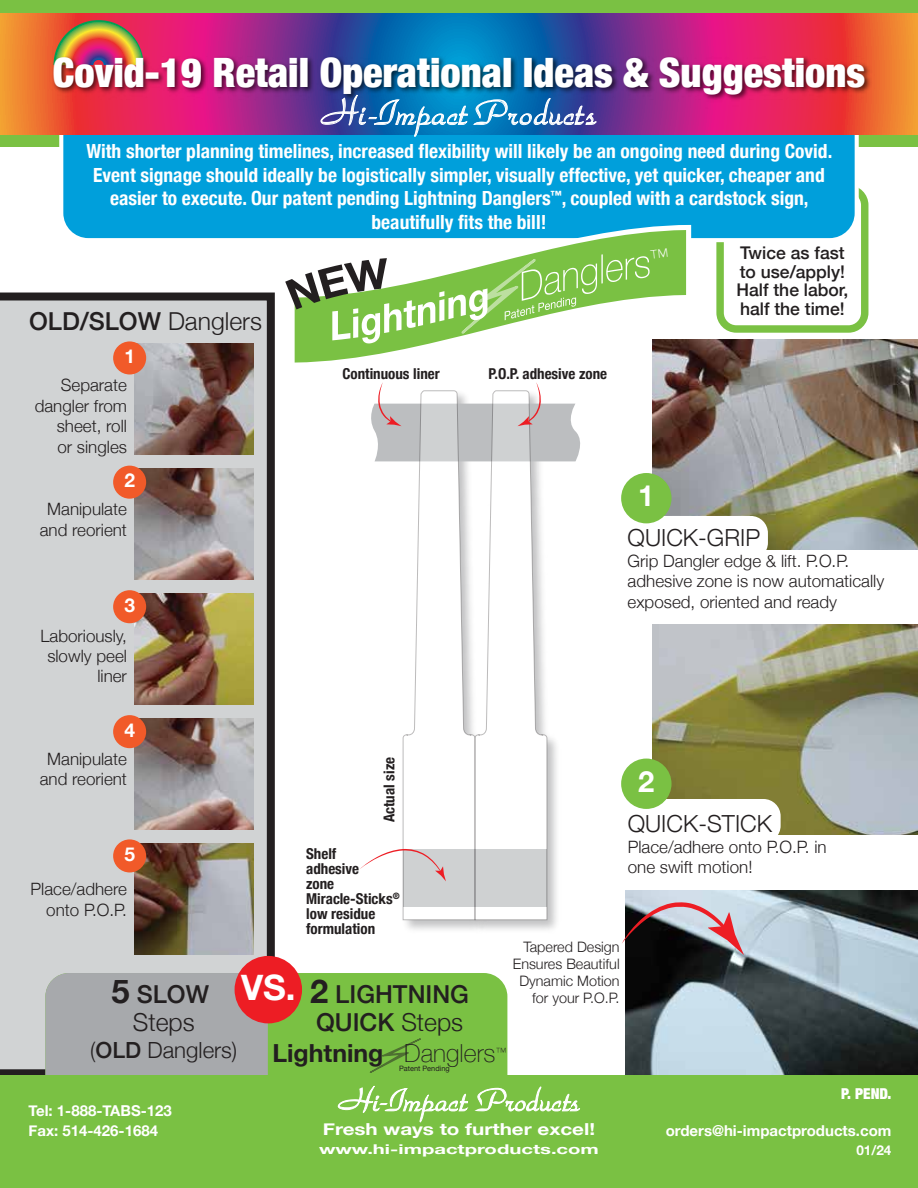
<style>
.page{position:relative;width:918px;height:1188px;background:#fff}
.page>*{position:absolute;margin:0;border:0;box-sizing:border-box;transform-origin:0 0}
.t1{font:900 condensed 40.5px "Helvetica Neue";color:#fff}
.t2{font:36.6px "Park Avenue Normal";letter-spacing:-.005em;color:#fff}
.t3{font:700 35.1px "Helvetica Neue";color:#fff}
.t4{font:700 29.1px "Helvetica Neue";color:#fff}
.t5{font:700 24.9px "Helvetica Neue";color:#231f20}
.t6{font:500 24.75px/27.5px "Helvetica Neue";color:#231f20}
.t7{font:300 24.75px/27.5px "Helvetica Neue";color:#231f20;text-align:center}
.t8{font:300 23.55px "Helvetica Neue";color:#231f20}
.t9{font:300 22.2px "Helvetica Neue";color:#231f20}
.t10{font:700 condensed 19.5px/23.4px "Helvetica Neue";color:#fff;text-align:center}
.t11{font:700 19.05px "Helvetica Neue";color:#fff}
.t12{font:500 17.55px/18.8px "Helvetica Neue";color:#231f20}
.t13{font:300 16.95px/20.4px "Helvetica Neue";color:#231f20;text-align:right}
.t14{font:700 16.5px "Helvetica Neue";color:#fff;scale:1.25 1}
.t15{font:700 condensed 15px/15px "Helvetica Neue";color:#231f20}
.t16{font:700 15px/19.8px "Helvetica Neue";color:#fff}
.t17{font:900 condensed 15px "Helvetica Neue";color:#fff}
.t18{font:300 14.4px/17.2px "Helvetica Neue";color:#231f20;text-align:right}
.t19{font:700 13.5px "Helvetica Neue";color:#fff;scale:1.5 1}
.t20{font:700 13.5px "Helvetica Neue";color:#fff}
.t21{font:7.35px "Helvetica Neue";color:#231f20}
.s1{font-weight:300}
.s2{font-weight:700;font-size:32.7px}
.s3{font-weight:500}
.s4{font-weight:100}
</style>
<div class="page">
<svg style="left:0;top:292px;width:279px;height:783px;background:#b3aba6"></svg>
<div style="left:716px;top:185px;width:152px;height:148px;border:7px solid #7ac143;border-radius:16px"></div>
<img style="left:626px;top:891px;width:292px;height:184px">
<svg style="left:622px;top:902px;width:122px;height:53px;background:#7a676d"></svg>
<img style="left:653px;top:340px;width:265px;height:210px">
<div style="left:623px;top:516px;width:145px;height:44px;background:#fff;border-radius:17px"></div>
<div style="left:621px;top:473px;width:51px;height:50px;background:#7ac143;border-radius:50%"></div>
<img style="left:653px;top:625px;width:265px;height:210px">
<div style="left:618px;top:799px;width:163px;height:44px;background:#fff;border-radius:17px"></div>
<div style="left:621px;top:759px;width:51px;height:50px;background:#7ac143;border-radius:50%"></div>
<svg style="left:360px;top:382px;width:220px;height:538px"></svg>
<div style="left:45px;top:973px;width:462px;height:161px;background:#7ac143;border-radius:24px"></div>
<div style="left:45px;top:973px;width:223px;height:161px;background:#a7a9ac;border-radius:24px"></div>
<div style="left:235px;top:956px;width:67px;height:67px;background:#ed1d24;border-radius:50%"></div>
<svg style="left:370px;top:1038px;width:51px;height:35px"></svg>
<div style="left:0;top:0;width:918px;height:147px;background:#7ac143"></div>
<div style="left:61px;top:55px;width:796px;height:185px;background:#009fdb;border-radius:27px"></div>
<div style="left:0;top:1075px;width:918px;height:113px;background:#7ac143"></div>
<svg style="left:338px;top:1085px;width:130px;height:37px"></svg>
<svg style="left:474px;top:1086px;width:106px;height:26px"></svg>
<svg style="left:0;top:14px;width:918px;height:121px;background:#ad476d"></svg>
<svg style="left:54px;top:20px;width:90px;height:28px;background:#c57743"></svg>
<img style="left:48px;top:48px;width:826px;height:63px">
<svg style="left:321px;top:93px;width:277px;height:44px;background:#2c78b8"></svg>
<svg style="left:290px;top:225px;width:401px;height:143px"></svg>
<svg style="left:285px;top:248px;width:383px;height:95px"></svg>
<h1 class="t1" style="left:53px;top:39px;width:814px">Covid-19 Retail Operational Ideas &amp; Suggestions</h1>
<h2 class="t2" style="left:321px;top:94px;width:278px">Hi-Impact Products</h2>
<p class="t10" style="left:86px;top:138px;width:747px">With shorter planning timelines, increased flexibility will likely be an ongoing need during Covid.<br>Event signage should ideally be logistically simpler, visually effective, yet quicker, cheaper and easier to execute. Our patent pending Lightning Danglers<sup>™</sup>, coupled with a cardstock sign, beautifully fits the bill!</p>
<p class="t6" style="left:29px;top:305px;width:234px">OLD/SLOW <span class="s1">Danglers</span></p>
<p class="t11" style="left:124px;top:341px;width:12px">1</p>
<p class="t13" style="left:35px;top:374px;width:94px">Separate dangler from sheet, roll<br>or singles</p>
<p class="t11" style="left:124px;top:466px;width:12px">2</p>
<p class="t13" style="left:40px;top:498px;width:89px;text-align:center">Manipulate and reorient</p>
<p class="t11" style="left:124px;top:590px;width:12px">3</p>
<p class="t13" style="left:40px;top:624px;width:88px">Laboriously, slowly peel liner</p>
<p class="t15" style="left:342px;top:365px;width:99px">Continuous liner</p>
<p class="t15" style="left:489px;top:365px;width:120px">P.O.P. adhesive zone</p>
<p class="t12" style="left:736px;top:242px;width:113px">Twice as fast to use/apply!<br>Half the labor, half the time!</p>
<h3 class="t4" style="left:638px;top:473px;width:18px">1</h3>
<p class="t8" style="left:628px;top:519px;width:134px">QUICK-GRIP</p>
<p class="t13" style="left:628px;top:549px;width:258px;text-align:left">Grip Dangler edge &amp; lift. P.O.P. adhesive zone is now automatically exposed, oriented and ready</p>
<p class="t11" style="left:124px;top:715px;width:12px">4</p>
<p class="t13" style="left:40px;top:747px;width:89px;text-align:center">Manipulate and reorient</p>
<p class="t11" style="left:124px;top:839px;width:12px">5</p>
<p class="t13" style="left:31px;top:878px;width:98px">Place/adhere onto P.O.P.</p>
<p class="t15" style="left:381px;top:822px;width:67px;rotate:-90deg">Actual size</p>
<p class="t15" style="left:306px;top:845px;width:95px">Shelf<br>adhesive<br>zone<br>Miracle-Sticks<sup>® </sup>low residue formulation</p>
<p class="t18" style="left:513px;top:937px;width:108px">Tapered Design<br>Ensures Beautiful<br>Dynamic Motion for your P.O.P.</p>
<h3 class="t3" style="left:241px;top:960px;width:56px">VS.</h3>
<p class="t6" style="left:310px;top:979px;width:160px"><span class="s2">2</span> LIGHTNING<br>QUICK <span class="s1">Steps</span></p>
<p class="t7" style="left:112px;top:979px;width:99px"><span class="s2">5</span> <span class="s3">SLOW<br></span>Steps</p>
<p class="t9" style="left:90px;top:1032px;width:149px">(<span class="s3">OLD</span> Danglers)</p>
<p class="t5" style="left:272px;top:1034px;width:236px">Lightning <span class="s4">Danglers</span><sup>™</sup></p>
<p class="t21" style="left:399px;top:1063px;width:52px">Patent Pending</p>
<p class="t16" style="left:29px;top:1101px;width:145px">Tel: 1-888-TABS-123<br>Fax: 514-426-1684</p>
<p class="t14" style="left:323px;top:1116px;width:219px">Fresh ways to further excel!</p>
<p class="t19" style="left:319px;top:1139px;width:188px">www.hi-impactproducts.com</p>
<h3 class="t4" style="left:638px;top:758px;width:18px">2</h3>
<p class="t8" style="left:628px;top:805px;width:146px">QUICK-STICK</p>
<p class="t13" style="left:628px;top:835px;width:200px;text-align:left">Place/adhere onto P.O.P. in one swift motion!</p>
<p class="t17" style="left:841px;top:1081px;width:52px">P. PEND.</p>
<p class="t16" style="left:666px;top:1121px;width:227px">orders@hi-impactproducts.com</p>
<p class="t20" style="left:856px;top:1139px;width:37px">01/24</p>
</div>
